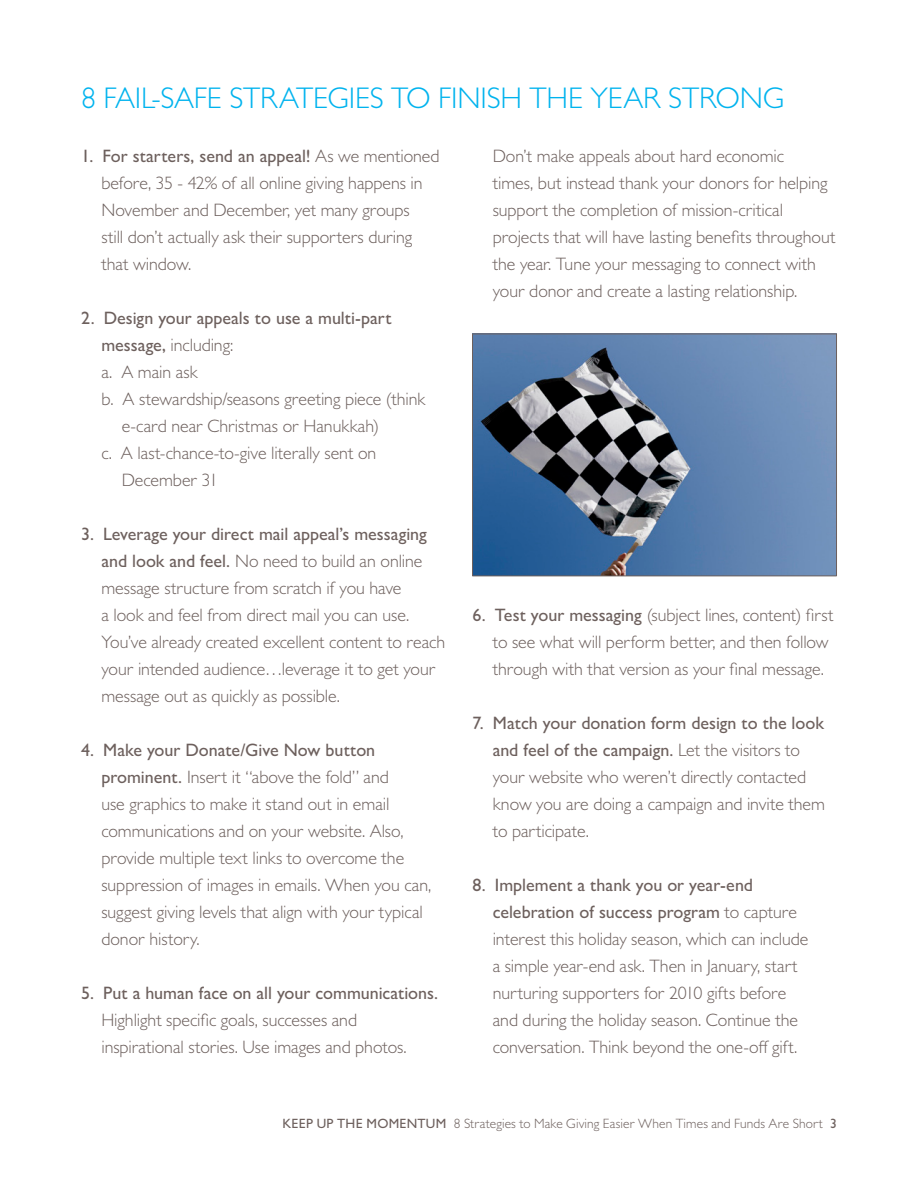
<style>
.page{position:relative;width:918px;height:1188px;background:#fff}
.page>*{position:absolute;margin:0;border:0;box-sizing:border-box;transform-origin:0 0}
.t1{font:300 30px "Gill Sans MT Pro";letter-spacing:-.005em;color:#00b3ee}
.Numbered_list{font:300 18px/27px "Gill Sans MT Pro";letter-spacing:-.005em;color:#6d605d}
.Numbered_list-2{font:500 18px/27px "Gill Sans MT Pro";color:#6d605d}
.t2{font:300 13.5px "Gill Sans MT Pro";letter-spacing:.01em;color:#6d605d}
.s1{font-weight:500}
.s2{font-weight:300}
</style>
<div class="page">
<img style="left:474px;top:336px;width:361px;height:238px">
<div style="left:472px;top:334px;width:365px;height:242px;border:1px solid #6d605d"></div>
<p class="t1" style="left:81px;top:80px;width:705px">8 FAIL-SAFE STRATEGIES TO FINISH THE YEAR STRONG</p>
<p class="Numbered_list" style="left:101px;top:142px;width:340px;text-indent:-20px"><span class="s1">1. For starters, send an appeal!</span> As we mentioned before, 35 - 42% of all online giving happens in November and December, yet many groups<br>still don’t actually ask their supporters during that window.</p>
<p class="Numbered_list-2" style="left:101px;top:304px;width:292px;text-indent:-20px">2. Design your appeals to use a multi-part message, <span class="s2">including:</span></p>
<p class="Numbered_list" style="left:101px;top:358px;width:98px">a. A main ask</p>
<p class="Numbered_list" style="left:122px;top:385px;width:305px;text-indent:-20px">b. A stewardship/seasons greeting piece (think e-card near Christmas or Hanukkah)</p>
<p class="Numbered_list" style="left:122px;top:439px;width:256px;text-indent:-20px">c. A last-chance-to-give literally sent on<br>December 31</p>
<p class="Numbered_list" style="left:101px;top:520px;width:345px;text-indent:-20px"><span class="s1">3. Leverage your direct mail appeal’s messaging and look and feel.</span> No need to build an online message structure from scratch if you have<br>a look and feel from direct mail you can use.<br>You’ve already created excellent content to reach your intended audience…leverage it to get your message out as quickly as possible.</p>
<p class="Numbered_list" style="left:101px;top:736px;width:332px;text-indent:-20px"><span class="s1">4. Make your Donate/Give Now button prominent.</span> Insert it “above the fold” and<br>use graphics to make it stand out in email communications and on your website. Also, provide multiple text links to overcome the suppression of images in emails. When you can, suggest giving levels that align with your typical donor history.</p>
<p class="Numbered_list" style="left:101px;top:979px;width:338px;text-indent:-20px"><span class="s1">5. Put a human face on all your communications.<br></span>Highlight specific goals, successes and inspirational stories. Use images and photos.</p>
<p class="Numbered_list" style="left:493px;top:142px;width:344px">Don’t make appeals about hard economic<br>times, but instead thank your donors for helping support the completion of mission-critical projects that will have lasting benefits throughout the year. Tune your messaging to connect with your donor and create a lasting relationship.</p>
<p class="Numbered_list" style="left:493px;top:601px;width:342px;text-indent:-20px"><span class="s1">6. Test your messaging</span> (subject lines, content) first to see what will perform better, and then follow through with that version as your final message.</p>
<p class="Numbered_list" style="left:493px;top:709px;width:334px;text-indent:-20px"><span class="s1">7. Match your donation form design to the look and feel of the campaign.</span> Let the visitors to your website who weren’t directly contacted know you are doing a campaign and invite them to participate.</p>
<p class="Numbered_list" style="left:493px;top:871px;width:317px;text-indent:-20px"><span class="s1">8. Implement a thank you or year-end celebration of success program</span> to capture interest this holiday season, which can include a simple year-end ask. Then in January, start nurturing supporters for 2010 gifts before and during the holiday season. Continue the conversation. Think beyond the one-off gift.</p>
<p class="t2" style="left:282px;top:1115px;width:556px"><span class="s1">KEEP UP THE MOMENTUM</span> 8 Strategies to Make Giving Easier When Times and Funds Are Short <span class="s1">3</span></p>
</div>
